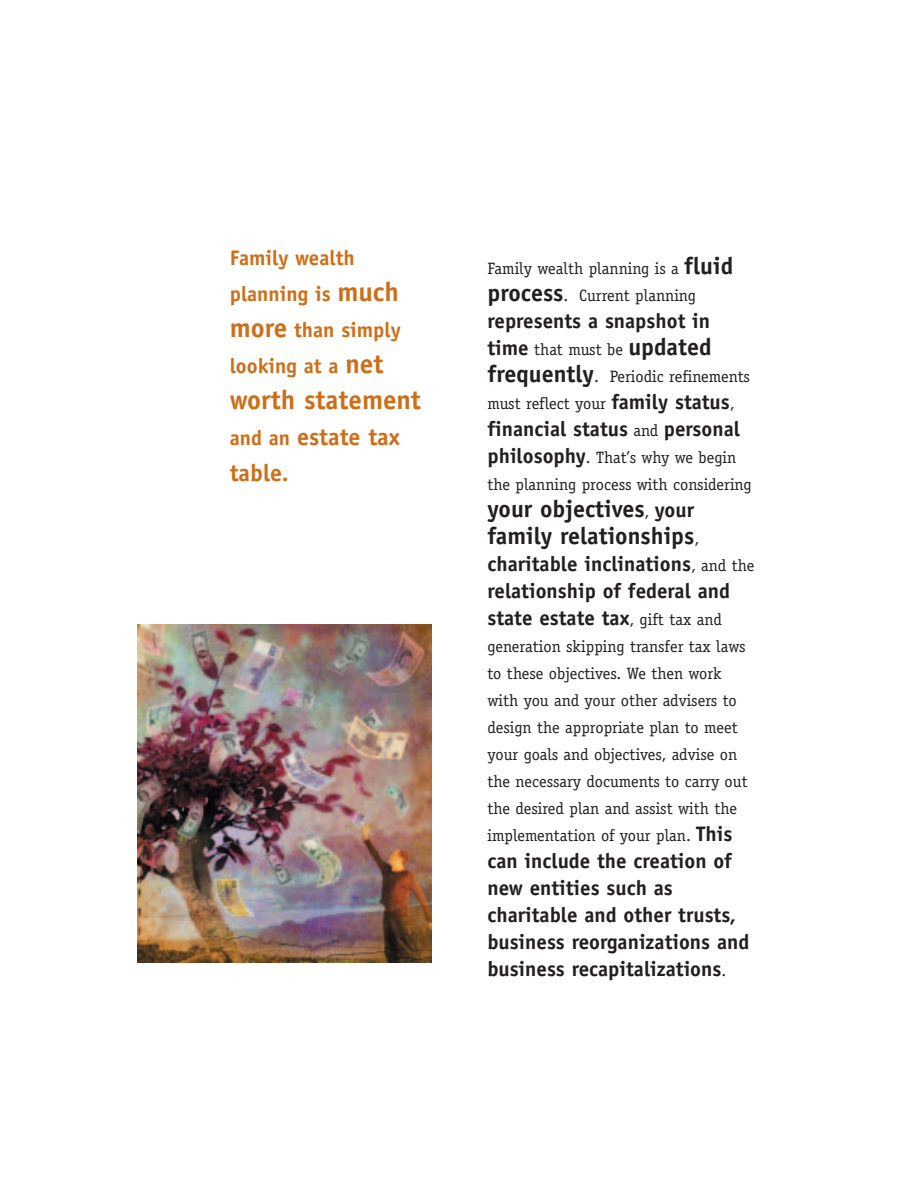
<style>
.page{position:relative;width:918px;height:1188px;background:#fff}
.page>*{position:absolute;margin:0;border:0;box-sizing:border-box;transform-origin:0 0}
.t1{font:700 27px "Officina Sans";color:#ce6e18}
.t2{font:700 24px/27px "Officina Sans";color:#231f20}
.t3{font:700 24px/36px "Officina Sans";color:#ce6e18}
.t4{font:700 21px/27px "Officina Sans";color:#231f20}
.t5{font:700 21px/36px "Officina Sans";color:#ce6e18}
.t6{font:16.5px/27px "Officina Serif";color:#231f20}
.s1{font-size:27px}
.s2{font-size:21px}
.s3{font-family:"Officina Sans";font-weight:700;font-size:24px}
.s4{font-family:"Officina Sans";font-weight:700;font-size:21px}
.s5{font-family:"Officina Serif";font-weight:400;font-size:16.5px}
</style>
<div class="page">
<img style="left:138px;top:624px;width:294px;height:338px">
<p class="t5" style="left:230px;top:242px;width:173px">Family wealth planning is <span class="s1">much more</span> than simply looking at a <span class="s1">net</span></p>
<h1 class="t1" style="left:230px;top:390px;width:193px">worth statement</h1>
<h2 class="t3" style="left:230px;top:421px;width:172px"><span class="s2">and an</span> estate tax table<span class="s2">.</span></h2>
<p class="t6" style="left:487px;top:256px;width:247px">Family wealth planning is a <span class="s3">fluid process</span>. Current planning</p>
<p class="t4" style="left:487px;top:309px;width:224px">represents a snapshot in</p>
<p class="t6" style="left:487px;top:337px;width:264px"><span class="s4">time</span> that must be <span class="s3">updated frequently</span>. Periodic refinements must reflect your <span class="s4">family status</span>,</p>
<p class="t4" style="left:487px;top:417px;width:254px">financial status <span class="s5">and</span> personal</p>
<p class="t6" style="left:487px;top:445px;width:266px"><span class="s4">philosophy</span>. That’s why we begin the planning process with considering</p>
<h2 class="t2" style="left:487px;top:497px;width:213px">your objectives<span class="s5">,</span> <span class="s2">your </span>family relationships<span class="s5">,</span></h2>
<p class="t4" style="left:487px;top:552px;width:268px">charitable inclinations<span class="s5">, and the </span>relationship of federal and state estate tax<span class="s5">, gift tax and</span></p>
<p class="t6" style="left:487px;top:634px;width:262px">generation skipping transfer tax laws to these objectives. We then work with you and your other advisers to design the appropriate plan to meet your goals and objectives, advise on the necessary documents to carry out the desired plan and assist with the implementation of your plan. <span class="s4">This</span></p>
<p class="t4" style="left:487px;top:849px;width:263px">can include the creation of new entities such as charitable and other trusts, business reorganizations and business recapitalizations<span class="s5">.</span></p>
</div>
